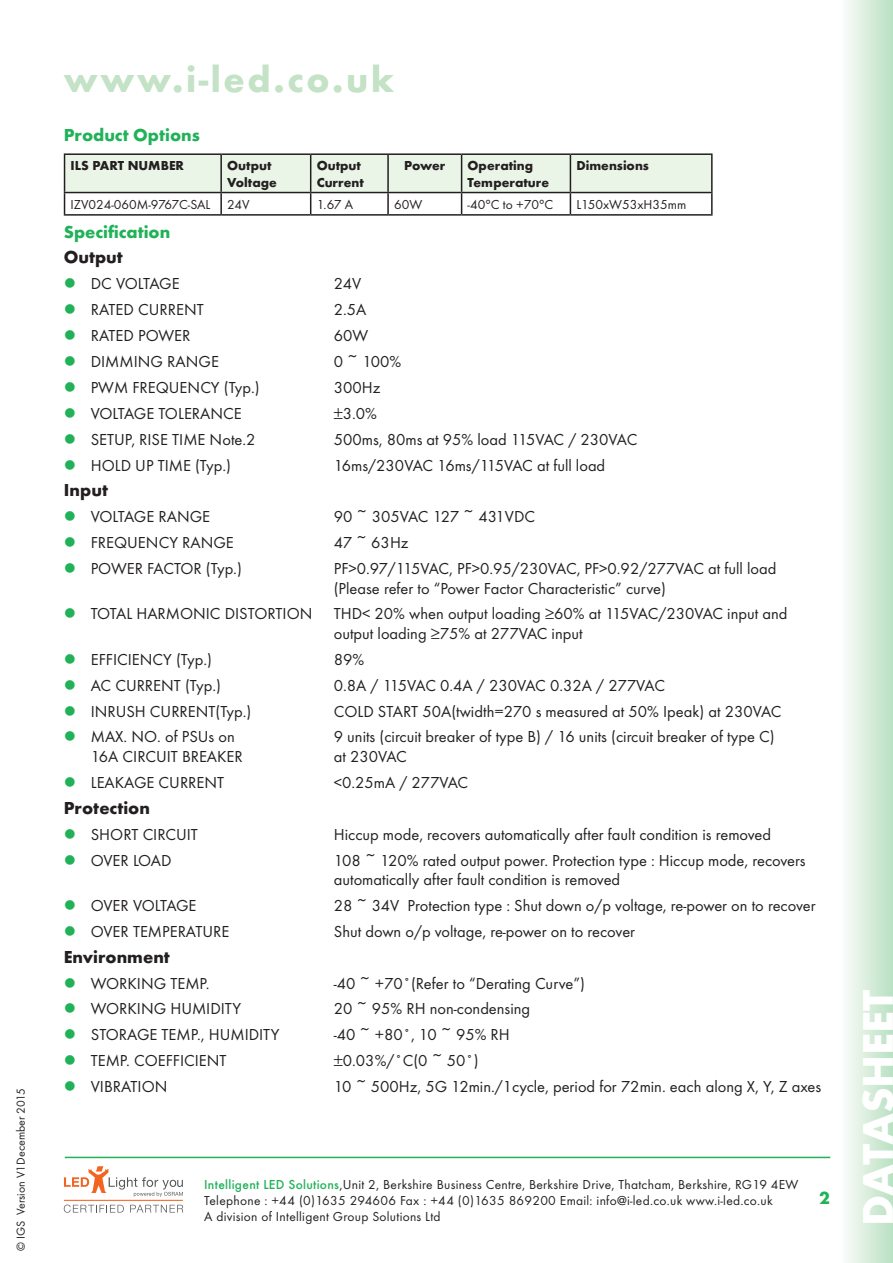
<style>
.page{position:relative;width:893px;height:1263px;background:#fff}
.page>*{position:absolute;margin:0;border:0;box-sizing:border-box;transform-origin:0 0}
.t1{font:700 45px "Futura T";color:#fff}
.t2{font:700 37.5px "Futura T";letter-spacing:.07em;color:#c3e2c6}
.Bodytext{font:700 18px "Futura T";color:#231f20}
.Bodytext-2{font:700 18px "Futura T";color:#21b259}
.t3{font:16.5px/19.5px "Futura T";color:#231f20}
.t4{font:16.5px "Futura T";letter-spacing:-.025em;color:#231f20}
.t5{font:13.5px/16.2px "Futura T";letter-spacing:.02em;color:#231f20}
.t6{font:700 13.5px/16.2px "Futura T";color:#231f20}
.t7{font:13.5px "Futura T";color:#231f20}
.t8{font:12px "Futura T";color:#231f20}
.s1{font-weight:500;color:#21b259}
</style>
<div class="page">
<hr style="left:65px;top:1157px;width:765px;height:1px;background:#21b259">
<svg style="left:64px;top:1166px;width:119px;height:31px"></svg>
<svg style="left:64px;top:1204px;width:60px;height:9px"></svg>
<svg style="left:130px;top:1205px;width:53px;height:7px"></svg>
<hr style="left:64px;top:1200px;width:119px;height:1px;background:#f36421">
<div style="left:840px;top:0;width:53px;height:1263px;background:linear-gradient(to right,#fdfdfc,#b9e0c1)"></div>
<hr style="left:64px;top:153px;width:157px;height:2px;background:#231f20">
<hr style="left:221px;top:153px;width:90px;height:2px;background:#231f20">
<hr style="left:311px;top:153px;width:77px;height:2px;background:#231f20">
<hr style="left:388px;top:153px;width:74px;height:2px;background:#231f20">
<hr style="left:462px;top:153px;width:108px;height:2px;background:#231f20">
<hr style="left:570px;top:153px;width:143px;height:2px;background:#231f20">
<hr style="left:711px;top:155px;width:2px;height:37px;background:#231f20">
<hr style="left:570px;top:192px;width:143px;height:1px;background:#231f20">
<svg style="left:64px;top:154px;width:648px;height:60px"></svg>
<hr style="left:711px;top:193px;width:2px;height:21px;background:#231f20">
<hr style="left:64px;top:214px;width:157px;height:2px;background:#231f20">
<hr style="left:221px;top:214px;width:90px;height:2px;background:#231f20">
<hr style="left:311px;top:214px;width:77px;height:2px;background:#231f20">
<hr style="left:388px;top:214px;width:74px;height:2px;background:#231f20">
<hr style="left:462px;top:214px;width:108px;height:2px;background:#231f20">
<hr style="left:570px;top:214px;width:143px;height:2px;background:#231f20">
<p class="t8" style="left:14px;top:1251px;width:165px;rotate:-90deg">© IGS Version V1December 2015</p>
<h2 class="t2" style="left:64px;top:57px;width:332px">www.i-led.co.uk</h2>
<p class="Bodytext-2" style="left:64px;top:124px;width:138px">Product Options</p>
<p class="t6" style="left:71px;top:158px;width:115px">ILS PART NUMBER</p>
<p class="t6" style="left:227px;top:158px;width:51px">Output<br>Voltage</p>
<p class="t6" style="left:317px;top:158px;width:49px">Output<br>Current</p>
<p class="t6" style="left:404px;top:158px;width:43px">Power</p>
<p class="t6" style="left:468px;top:158px;width:83px">Operating<br>Temperature</p>
<p class="t6" style="left:576px;top:158px;width:74px">Dimensions</p>
<p class="t7" style="left:71px;top:196px;width:141px">IZV024-060M-9767C-SAL</p>
<p class="t5" style="left:227px;top:196px;width:24px">24V</p>
<p class="t5" style="left:317px;top:196px;width:38px">1.67 A</p>
<p class="t5" style="left:394px;top:196px;width:30px">60W</p>
<p class="t5" style="left:468px;top:196px;width:87px">-40°C to +70°C</p>
<p class="t7" style="left:576px;top:196px;width:111px">L150xW53xH35mm</p>
<p class="Bodytext-2" style="left:64px;top:221px;width:108px">Specification</p>
<p class="Bodytext" style="left:64px;top:247px;width:61px">Output</p>
<p class="t4" style="left:91px;top:274px;width:90px">DC VOLTAGE</p>
<p class="t3" style="left:334px;top:274px;width:29px">24V</p>
<p class="t3" style="left:91px;top:300px;width:114px">RATED CURRENT</p>
<p class="t3" style="left:334px;top:300px;width:34px">2.5A</p>
<p class="t3" style="left:91px;top:326px;width:101px">RATED POWER</p>
<p class="t3" style="left:334px;top:326px;width:36px">60W</p>
<p class="t3" style="left:91px;top:352px;width:130px">DIMMING RANGE</p>
<p class="t3" style="left:334px;top:352px;width:69px">0 ~ 100%</p>
<p class="t3" style="left:91px;top:377px;width:170px">PWM FREQUENCY (Typ.)</p>
<p class="t3" style="left:334px;top:377px;width:48px">300Hz</p>
<p class="t3" style="left:91px;top:403px;width:153px">VOLTAGE TOLERANCE</p>
<p class="t3" style="left:334px;top:403px;width:45px">±3.0%</p>
<p class="t3" style="left:91px;top:429px;width:166px">SETUP, RISE TIME Note.2</p>
<p class="t3" style="left:334px;top:429px;width:305px">500ms, 80ms at 95% load 115VAC / 230VAC</p>
<p class="t3" style="left:91px;top:455px;width:142px">HOLD UP TIME (Typ.)</p>
<p class="t3" style="left:334px;top:455px;width:273px">16ms/230VAC 16ms/115VAC at full load</p>
<p class="Bodytext" style="left:64px;top:480px;width:46px">Input</p>
<p class="t3" style="left:91px;top:507px;width:121px">VOLTAGE RANGE</p>
<p class="t3" style="left:334px;top:507px;width:203px">90 ~ 305VAC 127 ~ 431VDC</p>
<p class="t3" style="left:91px;top:533px;width:145px">FREQUENCY RANGE</p>
<p class="t3" style="left:334px;top:533px;width:76px">47 ~ 63Hz</p>
<p class="t3" style="left:91px;top:559px;width:153px">POWER FACTOR (Typ.)</p>
<p class="t3" style="left:334px;top:559px;width:444px">PF&gt;0.97/115VAC, PF&gt;0.95/230VAC, PF&gt;0.92/277VAC at full load (Please refer to “Power Factor Characteristic” curve)</p>
<p class="t3" style="left:91px;top:604px;width:223px">TOTAL HARMONIC DISTORTION</p>
<p class="t3" style="left:334px;top:604px;width:455px">THD&lt; 20% when output loading ≥60% at 115VAC/230VAC input and output loading ≥75% at 277VAC input</p>
<p class="t3" style="left:91px;top:649px;width:123px">EFFICIENCY (Typ.)</p>
<p class="t3" style="left:334px;top:649px;width:32px">89%</p>
<p class="t3" style="left:91px;top:675px;width:132px">AC CURRENT (Typ.)</p>
<p class="t3" style="left:334px;top:675px;width:333px">0.8A / 115VAC 0.4A / 230VAC 0.32A / 277VAC</p>
<p class="t3" style="left:91px;top:701px;width:162px">INRUSH CURRENT(Typ.)</p>
<p class="t3" style="left:334px;top:701px;width:449px">COLD START 50A(twidth=270 s measured at 50% Ipeak) at 230VAC</p>
<p class="t3" style="left:91px;top:727px;width:146px">MAX. NO. of PSUs on</p>
<p class="t3" style="left:334px;top:727px;width:442px">9 units (circuit breaker of type B) / 16 units (circuit breaker of type C)</p>
<p class="t3" style="left:91px;top:747px;width:154px">16A CIRCUIT BREAKER</p>
<p class="t3" style="left:334px;top:747px;width:75px">at 230VAC</p>
<p class="t3" style="left:91px;top:772px;width:135px">LEAKAGE CURRENT</p>
<p class="t3" style="left:334px;top:772px;width:136px">&lt;0.25mA / 277VAC</p>
<p class="Bodytext" style="left:64px;top:797px;width:88px">Protection</p>
<p class="t3" style="left:91px;top:824px;width:109px">SHORT CIRCUIT</p>
<p class="t3" style="left:334px;top:824px;width:439px">Hiccup mode, recovers automatically after fault condition is removed</p>
<p class="t3" style="left:91px;top:850px;width:82px">OVER LOAD</p>
<p class="t3" style="left:334px;top:850px;width:473px">108 ~ 120% rated output power. Protection type : Hiccup mode, recovers automatically after fault condition is removed</p>
<p class="t4" style="left:91px;top:896px;width:107px">OVER VOLTAGE</p>
<p class="t3" style="left:334px;top:895px;width:483px">28 ~ 34V Protection type : Shut down o/p voltage, re-power on to recover</p>
<p class="t3" style="left:91px;top:921px;width:140px">OVER TEMPERATURE</p>
<p class="t3" style="left:334px;top:921px;width:303px">Shut down o/p voltage, re-power on to recover</p>
<p class="Bodytext" style="left:64px;top:946px;width:108px">Environment</p>
<p class="t3" style="left:91px;top:973px;width:120px">WORKING TEMP.</p>
<p class="t3" style="left:334px;top:973px;width:253px">-40 ~ +70˚(Refer to “Derating Curve”)</p>
<p class="t3" style="left:91px;top:999px;width:152px">WORKING HUMIDITY</p>
<p class="t3" style="left:334px;top:999px;width:198px">20 ~ 95% RH non-condensing</p>
<p class="t3" style="left:91px;top:1025px;width:190px">STORAGE TEMP., HUMIDITY</p>
<p class="t3" style="left:334px;top:1025px;width:178px">-40 ~ +80˚, 10 ~ 95% RH</p>
<p class="t3" style="left:91px;top:1051px;width:137px">TEMP. COEFFICIENT</p>
<p class="t3" style="left:334px;top:1051px;width:146px">±0.03%/˚C(0 ~ 50˚)</p>
<p class="t3" style="left:91px;top:1077px;width:78px">VIBRATION</p>
<p class="t3" style="left:334px;top:1077px;width:489px">10 ~ 500Hz, 5G 12min./1cycle, period for 72min. each along X, Y, Z axes</p>
<p class="t5" style="left:204px;top:1176px;width:596px"><span class="s1">Intelligent LED Solutions</span>,Unit 2, Berkshire Business Centre, Berkshire Drive, Thatcham, Berkshire, RG19 4EW<br>Telephone : +44 (0)1635 294606 Fax : +44 (0)1635 869200 Email: info@i-led.co.uk www.i-led.co.uk<br>A division of Intelligent Group Solutions Ltd</p>
<p class="Bodytext-2" style="left:819px;top:1187px;width:12px">2</p>
<h1 class="t1" style="left:851px;top:1226px;width:238px;rotate:-90deg">DATASHEET</h1>
</div>
